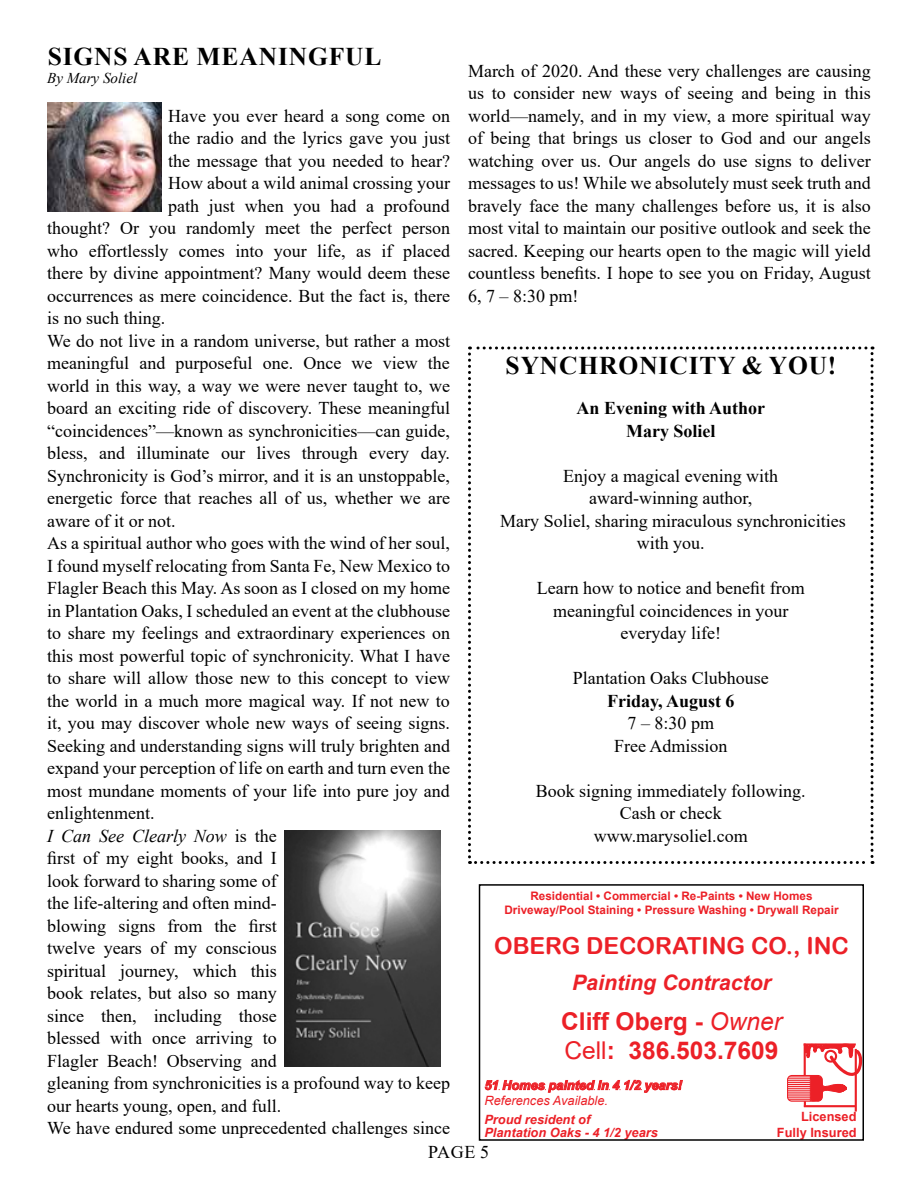
<style>
.page{position:relative;width:918px;height:1188px;background:#fff}
.page>*{position:absolute;margin:0;border:0;box-sizing:border-box;transform-origin:0 0}
.t1{font:700 25.5px "Times New Roman";letter-spacing:.035em;color:#000}
.t2{font:700 24.45px/29.4px "Arial";color:#ec2027}
.t3{font:23.4px "Arial Rounded MT Bold";color:#ec2027}
.t4{font:italic 700 21.3px "Arial";color:#ec2027}
.t5{font:18px/22.5px "Times New Roman";color:#000;text-align:center}
.t6{font:700 18px/22.5px "Times New Roman";color:#000;text-align:center}
.t7{font:italic 18px "Times New Roman";color:#000}
.t8{font:italic 15px "Times New Roman";color:#000}
.t9{font:italic 700 12.75px/12.8px "Arial";color:#ec2027}
.t10{font:italic 12.75px "Arial";color:#ec2027}
.t11{font:700 12.75px/15.3px "Arial";color:#ec2027;text-align:right}
.t12{font:700 11.7px/14.1px "Arial";color:#ec2027;text-align:center}
.s1{font-style:normal}
.s2{font-weight:400;font-style:italic}
.s3{font-weight:400}
</style>
<div class="page">
<img style="left:48px;top:103px;width:113px;height:109px">
<img style="left:284px;top:831px;width:156px;height:235px">
<svg style="left:468px;top:346px;width:406px;height:518px"></svg>
<svg style="left:485px;top:1080px;width:198px;height:13px"></svg>
<div style="left:787px;top:1075px;width:36px;height:27px;border:1px solid #ec2027;border-radius:4px"></div>
<hr style="left:855px;top:1049px;width:2px;height:63px;background:#ec2027">
<svg style="left:788px;top:1043px;width:73px;height:64px"></svg>
<div style="left:479px;top:884px;width:385px;height:257px;border:2px solid #000"></div>
<h1 class="t1" style="left:48px;top:38px;width:335px">SIGNS ARE MEANINGFUL</h1>
<p class="t8" style="left:47px;top:67px;width:91px">By Mary Soliel</p>
<p class="t5" style="left:168px;top:104px;width:283px">Have you ever heard a song come on</p>
<p class="t5" style="left:168px;top:126px;width:283px">the radio and the lyrics gave you just</p>
<p class="t5" style="left:168px;top:149px;width:283px">the message that you needed to hear?</p>
<p class="t5" style="left:168px;top:171px;width:283px">How about a wild animal crossing your</p>
<p class="t5" style="left:168px;top:194px;width:283px">path just when you had a profound</p>
<p class="t5" style="left:47px;top:216px;width:404px">thought? Or you randomly meet the perfect person</p>
<p class="t5" style="left:47px;top:239px;width:404px">who effortlessly comes into your life, as if placed</p>
<p class="t5" style="left:47px;top:261px;width:404px">there by divine appointment? Many would deem these</p>
<p class="t5" style="left:47px;top:284px;width:404px">occurrences as mere coincidence. But the fact is, there</p>
<p class="t5" style="left:47px;top:306px;width:120px">is no such thing.</p>
<p class="t5" style="left:47px;top:329px;width:404px">We do not live in a random universe, but rather a most</p>
<p class="t5" style="left:47px;top:351px;width:404px">meaningful and purposeful one. Once we view the</p>
<p class="t5" style="left:47px;top:374px;width:404px">world in this way, a way we were never taught to, we</p>
<p class="t5" style="left:47px;top:396px;width:404px">board an exciting ride of discovery. These meaningful</p>
<p class="t5" style="left:47px;top:419px;width:404px">“coincidences”—known as synchronicities—can guide,</p>
<p class="t5" style="left:47px;top:441px;width:404px">bless, and illuminate our lives through every day.</p>
<p class="t5" style="left:47px;top:464px;width:404px">Synchronicity is God’s mirror, and it is an unstoppable,</p>
<p class="t5" style="left:47px;top:486px;width:404px">energetic force that reaches all of us, whether we are</p>
<p class="t5" style="left:47px;top:509px;width:130px">aware of it or not.</p>
<p class="t5" style="left:47px;top:531px;width:404px">As a spiritual author who goes with the wind of her soul,</p>
<p class="t5" style="left:47px;top:554px;width:404px">I found myself relocating from Santa Fe, New Mexico to</p>
<p class="t5" style="left:47px;top:576px;width:404px">Flagler Beach this May. As soon as I closed on my home</p>
<p class="t5" style="left:47px;top:599px;width:404px">in Plantation Oaks, I scheduled an event at the clubhouse</p>
<p class="t5" style="left:47px;top:621px;width:404px">to share my feelings and extraordinary experiences on</p>
<p class="t5" style="left:47px;top:644px;width:404px">this most powerful topic of synchronicity. What I have</p>
<p class="t5" style="left:47px;top:666px;width:404px">to share will allow those new to this concept to view</p>
<p class="t5" style="left:47px;top:689px;width:404px">the world in a much more magical way. If not new to</p>
<p class="t5" style="left:47px;top:711px;width:404px">it, you may discover whole new ways of seeing signs.</p>
<p class="t5" style="left:47px;top:734px;width:404px">Seeking and understanding signs will truly brighten and</p>
<p class="t5" style="left:47px;top:756px;width:404px">expand your perception of life on earth and turn even the</p>
<p class="t5" style="left:47px;top:779px;width:404px">most mundane moments of your life into pure joy and</p>
<p class="t5" style="left:47px;top:801px;width:109px">enlightenment.</p>
<p class="t7" style="left:47px;top:823px;width:231px">I Can See Clearly Now <span class="s1">is the</span></p>
<p class="t5" style="left:47px;top:846px;width:231px">first of my eight books, and I</p>
<p class="t5" style="left:47px;top:869px;width:231px">look forward to sharing some of</p>
<p class="t5" style="left:47px;top:891px;width:231px">the life-altering and often mind-</p>
<p class="t5" style="left:47px;top:914px;width:231px">blowing signs from the first</p>
<p class="t5" style="left:47px;top:936px;width:231px">twelve years of my conscious</p>
<p class="t5" style="left:47px;top:959px;width:231px">spiritual journey, which this</p>
<p class="t5" style="left:47px;top:981px;width:231px">book relates, but also so many</p>
<p class="t5" style="left:47px;top:1004px;width:231px">since then, including those</p>
<p class="t5" style="left:47px;top:1026px;width:231px">blessed with once arriving to</p>
<p class="t5" style="left:47px;top:1049px;width:231px">Flagler Beach! Observing and</p>
<p class="t5" style="left:47px;top:1071px;width:404px">gleaning from synchronicities is a profound way to keep</p>
<p class="t5" style="left:47px;top:1094px;width:235px">our hearts young, open, and full.</p>
<p class="t5" style="left:47px;top:1116px;width:404px">We have endured some unprecedented challenges since</p>
<p class="t5" style="left:468px;top:59px;width:404px;text-align:justify">March of 2020. And these very challenges are causing us to consider new ways of seeing and being in this world—namely, and in my view, a more spiritual way of being that brings us closer to God and our angels watching over us. Our angels do use signs to deliver messages to us! While we absolutely must seek truth and bravely face the many challenges before us, it is also most vital to maintain our positive outlook and seek the sacred. Keeping our hearts open to the magic will yield countless benefits. I hope to see you on Friday, August 6, 7 – 8:30 pm!</p>
<h1 class="t1" style="left:506px;top:347px;width:332px">SYNCHRONICITY &amp; YOU!</h1>
<p class="t6" style="left:577px;top:396px;width:190px">An Evening with Author<br>Mary Soliel</p>
<p class="t5" style="left:500px;top:464px;width:347px">Enjoy a magical evening with<br>award-winning author,<br>Mary Soliel, sharing miraculous synchronicities with you.</p>
<p class="t5" style="left:537px;top:576px;width:269px">Learn how to notice and benefit from meaningful coincidences in your everyday life!</p>
<p class="t5" style="left:573px;top:666px;width:198px">Plantation Oaks Clubhouse</p>
<p class="t6" style="left:607px;top:689px;width:129px">Friday, August 6</p>
<p class="t5" style="left:614px;top:711px;width:115px">7 – 8:30 pm<br>Free Admission</p>
<p class="t5" style="left:536px;top:779px;width:272px">Book signing immediately following.<br>Cash or check<br>www.marysoliel.com</p>
<p class="t12" style="left:504px;top:889px;width:336px">Residential • Commercial • Re-Paints • New Homes<br>Driveway/Pool Staining • Pressure Washing • Drywall Repair</p>
<p class="t3" style="left:494px;top:932px;width:356px">OBERG DECORATING CO., INC</p>
<p class="t4" style="left:572px;top:969px;width:200px">Painting Contractor</p>
<h2 class="t2" style="left:561px;top:1007px;width:222px">Cliff Oberg - <span class="s2">Owner<br></span><span class="s3">Cell</span>: 386.503.7609</h2>
<p class="t9" style="left:484px;top:1079px;width:199px">51 Homes painted in 4 1/2 years!</p>
<p class="t10" style="left:484px;top:1092px;width:125px">References Available.</p>
<p class="t9" style="left:484px;top:1114px;width:175px">Proud resident of<br>Plantation Oaks - 4 1/2 years</p>
<p class="t11" style="left:777px;top:1109px;width:81px">Licensed<br>Fully Insured</p>
<p class="t5" style="left:428px;top:1140px;width:63px">PAGE 5</p>
</div>
